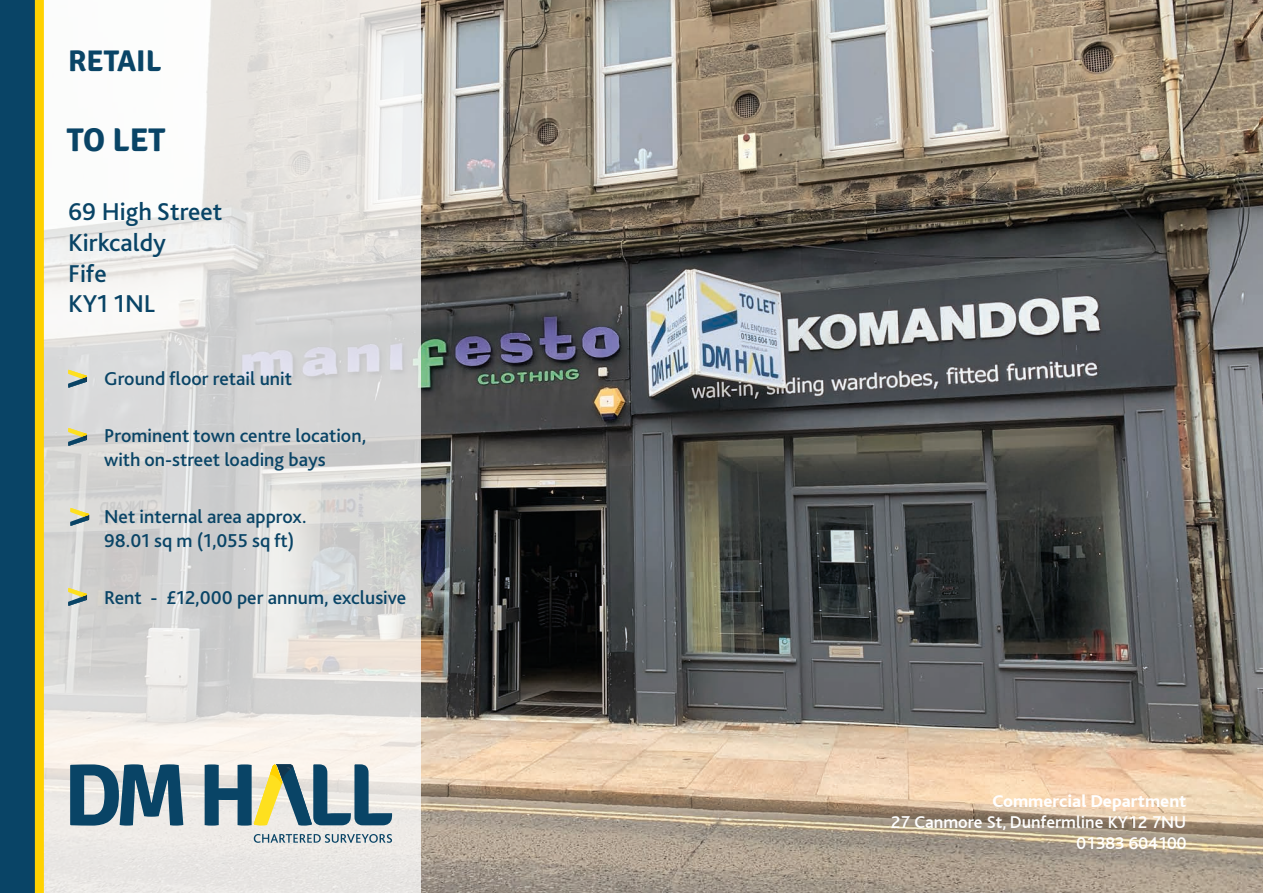
<style>
.page{position:relative;width:1263px;height:893px;background:#fff}
.page>*{position:absolute;margin:0;border:0;box-sizing:border-box;transform-origin:0 0}
.t1{font:700 33px "Signika";color:#094466}
.t2{font:700 30px "Signika";color:#094466}
.t3{font:500 25.5px/30.6px "Bliss 2";color:#094466}
.t4{font:500 19.5px/23.4px "Bliss 2";color:#094466}
.t5{font:500 18px/21px "Bliss";color:#fff;text-align:right}
.t6{font:800 18px "Bliss";color:#fff}
</style>
<div class="page">
<img style="left:421px;top:0;width:842px;height:893px">
<svg style="left:44px;top:0;width:377px;height:893px"></svg>
<svg style="left:70px;top:764px;width:113px;height:62px;background:#5a7f93"></svg>
<svg style="left:254px;top:834px;width:138px;height:9px"></svg>
<svg style="left:205px;top:764px;width:187px;height:62px;background:#8ca1a0"></svg>
<svg style="left:68px;top:370px;width:19px;height:18px"></svg>
<svg style="left:68px;top:428px;width:19px;height:18px"></svg>
<svg style="left:68px;top:588px;width:19px;height:18px"></svg>
<svg style="left:70px;top:508px;width:19px;height:18px"></svg>
<div style="left:0;top:0;width:41px;height:893px;background:#094466"></div>
<div style="left:35px;top:0;width:9px;height:893px;background:#ffd200"></div>
<h2 class="t2" style="left:68px;top:43px;width:95px">RETAIL</h2>
<h1 class="t1" style="left:67px;top:120px;width:100px">TO LET</h1>
<h3 class="t3" style="left:68px;top:196px;width:156px">69 High Street<br>Kirkcaldy<br>Fife<br>KY1 1NL</h3>
<p class="t4" style="left:104px;top:366px;width:189px">Ground floor retail unit</p>
<p class="t4" style="left:104px;top:424px;width:263px">Prominent town centre location, with on-street loading bays</p>
<p class="t4" style="left:104px;top:504px;width:204px">Net internal area approx.<br>98.01 sq m (1,055 sq ft)</p>
<p class="t4" style="left:104px;top:585px;width:304px">Rent - £12,000 per annum, exclusive</p>
<p class="t6" style="left:992px;top:791px;width:195px">Commercial Department</p>
<p class="t5" style="left:891px;top:812px;width:297px">27 Canmore St, Dunfermline KY12 7NU<br>01383 604100</p>
</div>
